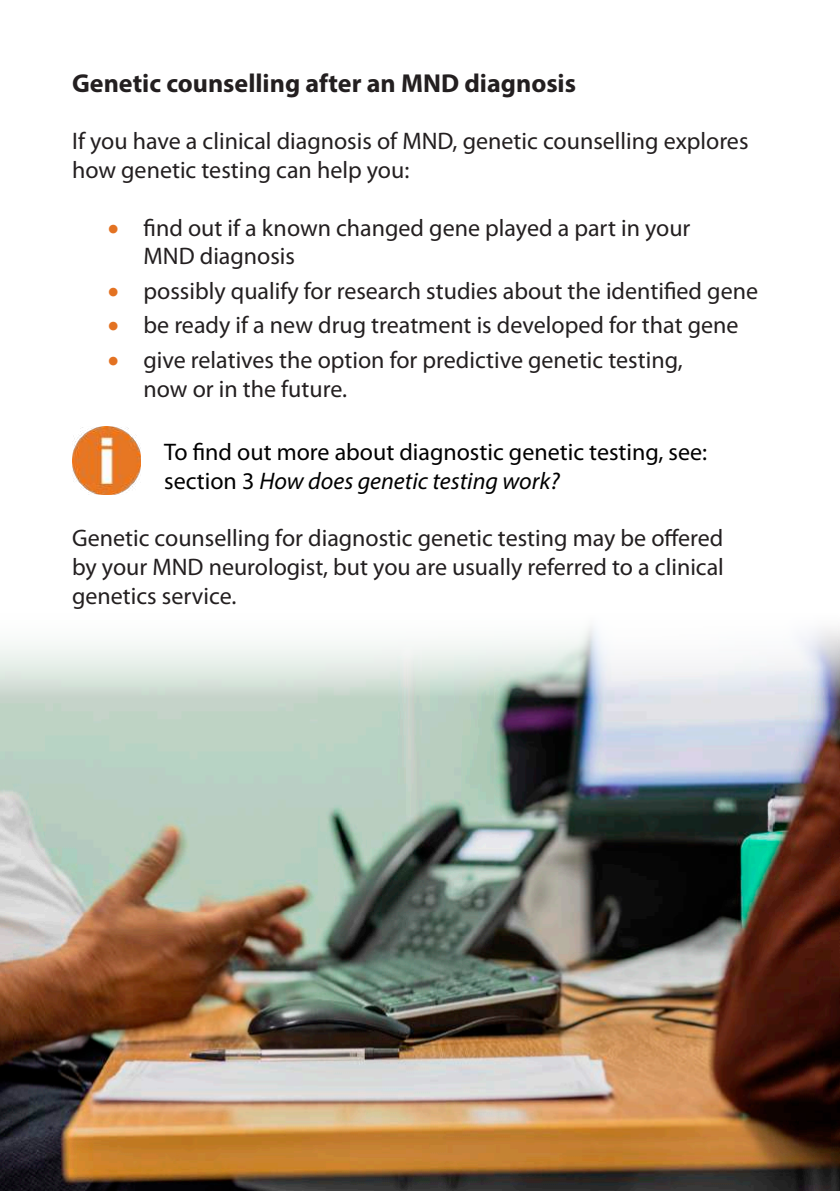
<style>
.page{position:relative;width:840px;height:1191px;background:#fff}
.page>*{position:absolute;margin:0;border:0;box-sizing:border-box;transform-origin:0 0}
.t1{font:700 26px "Myriad Pro";color:#231f20}
.t2{font:24px/28.8px "Myriad Pro";color:#231f20}
.t3{font:24px/28.8px "Myriad Pro";color:#000}
.s1{color:#e37222}
.s2{font-style:italic}
</style>
<div class="page">
<img style="left:73px;top:426px;width:68px;height:68px">
<img style="left:0;top:626px;width:839px;height:565px">
<p class="t1" style="left:72px;top:66px;width:505px">Genetic counselling after an MND diagnosis</p>
<p class="t2" style="left:72px;top:126px;width:677px">If you have a clinical diagnosis of MND, genetic counselling explores how genetic testing can help you:</p>
<p class="t2" style="left:143px;top:213px;width:548px;text-indent:-36px"><span class="s1">•</span> find out if a known changed gene played a part in your<br>MND diagnosis</p>
<p class="t2" style="left:108px;top:276px;width:651px"><span class="s1">•</span> possibly qualify for research studies about the identified gene</p>
<p class="t2" style="left:108px;top:310px;width:632px"><span class="s1">•</span> be ready if a new drug treatment is developed for that gene</p>
<p class="t2" style="left:143px;top:345px;width:540px;text-indent:-36px"><span class="s1">•</span> give relatives the option for predictive genetic testing, now or in the future.</p>
<p class="t3" style="left:164px;top:437px;width:544px">To find out more about diagnostic genetic testing, see: section 3 <span class="s2">How does genetic testing work?</span></p>
<p class="t2" style="left:72px;top:523px;width:653px;text-align:justify">Genetic counselling for diagnostic genetic testing may be offered by your MND neurologist, but you are usually referred to a clinical genetics service.</p>
</div>
